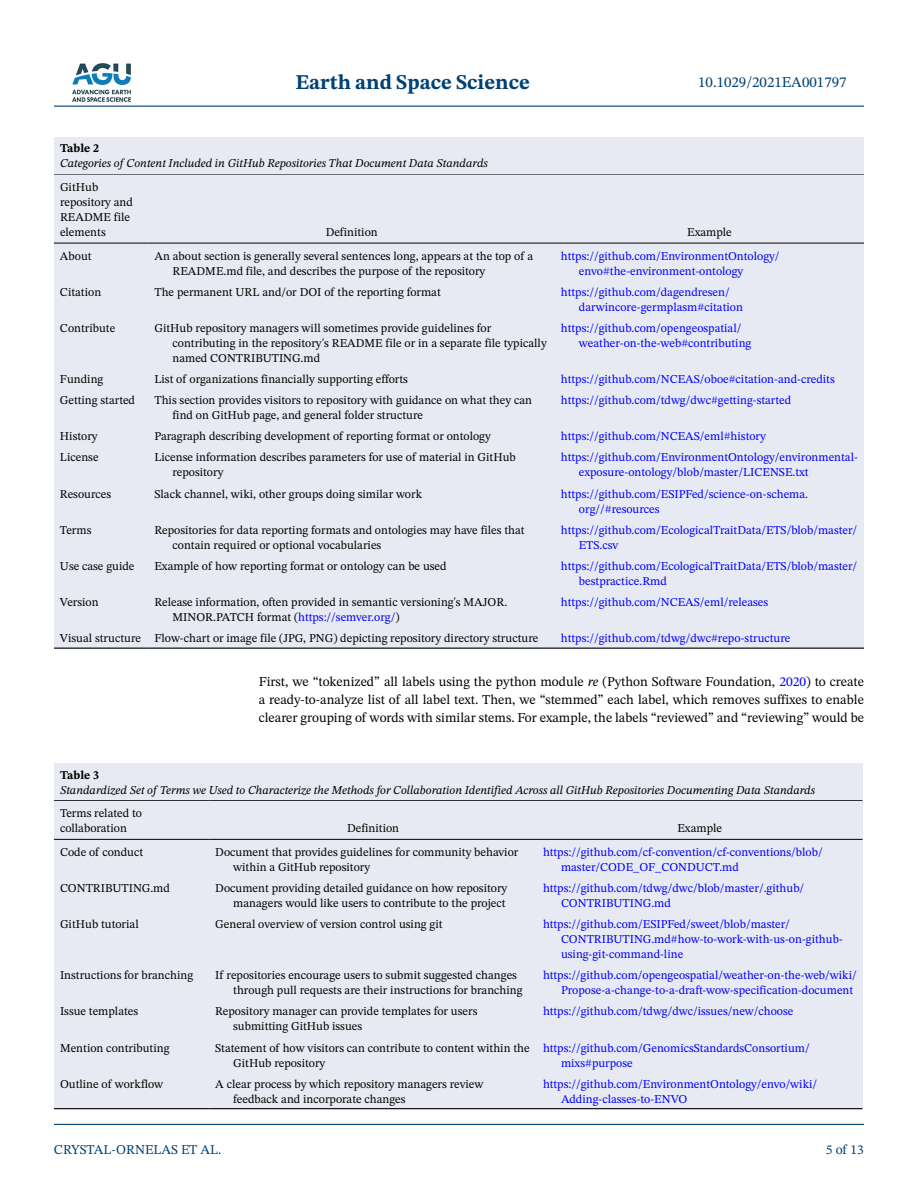
<style>
.page{position:relative;width:918px;height:1188px;background:#fff}
.page>*{position:absolute;margin:0;border:0;box-sizing:border-box;transform-origin:0 0}
.t1{font:700 21px "STIX Two Text";color:#004174}
.t2{font:15px "STIX Two Text";color:#004174}
.t3{font:13.5px/18px "STIX Two Text";color:#000;text-align:justify}
.t4{font:13.5px "STIX Two Text";color:#004174}
.t5{font:12px/15px "STIX Two Text";color:#000}
.t6{font:12px/15px "STIX Two Text";color:#00f}
.t7{font:italic 12px "STIX Two Text";color:#000}
.t8{font:700 12px "STIX Two Text";color:#000}
.s1{color:#00f}
.s2{font-style:italic}
</style>
<div class="page">
<hr style="left:54px;top:106px;width:810px;height:1px;background:#004174">
<hr style="left:54px;top:1124px;width:810px;height:1px;background:#004174">
<img style="left:72px;top:63px;width:59px;height:39px">
<div style="left:54px;top:173px;width:810px;height:476px;background:#e7eaf2"></div>
<hr style="left:54px;top:173px;width:94px;height:2px;background:#000">
<hr style="left:54px;top:243px;width:94px;height:1px;background:#000">
<hr style="left:148px;top:173px;width:407px;height:2px;background:#000">
<hr style="left:148px;top:243px;width:407px;height:1px;background:#000">
<hr style="left:555px;top:173px;width:309px;height:2px;background:#000">
<hr style="left:555px;top:243px;width:309px;height:1px;background:#000">
<hr style="left:54px;top:648px;width:94px;height:1px;background:#000">
<hr style="left:148px;top:648px;width:407px;height:1px;background:#000">
<hr style="left:555px;top:648px;width:309px;height:1px;background:#000">
<div style="left:54px;top:137px;width:810px;height:36px;background:#e7eaf2"></div>
<div style="left:54px;top:800px;width:808px;height:309px;background:#e7eaf2"></div>
<hr style="left:54px;top:800px;width:155px;height:1px;background:#000">
<hr style="left:54px;top:839px;width:155px;height:1px;background:#000">
<hr style="left:209px;top:800px;width:328px;height:1px;background:#000">
<hr style="left:209px;top:839px;width:328px;height:1px;background:#000">
<hr style="left:537px;top:800px;width:325px;height:1px;background:#000">
<hr style="left:537px;top:839px;width:325px;height:1px;background:#000">
<hr style="left:54px;top:1108px;width:155px;height:1px;background:#000">
<hr style="left:209px;top:1108px;width:328px;height:1px;background:#000">
<hr style="left:537px;top:1108px;width:325px;height:1px;background:#000">
<div style="left:54px;top:764px;width:808px;height:36px;background:#e7eaf2"></div>
<h1 class="t1" style="left:295px;top:67px;width:236px">Earth and Space Science</h1>
<p class="t8" style="left:60px;top:140px;width:41px">Table 2</p>
<p class="t7" style="left:60px;top:155px;width:429px">Categories of Content Included in GitHub Repositories That Document Data Standards</p>
<p class="t2" style="left:698px;top:72px;width:150px">10.1029/2021EA001797</p>
<p class="t5" style="left:60px;top:179px;width:74px">GitHub repository and<br>README file elements</p>
<p class="t5" style="left:326px;top:224px;width:54px">Definition</p>
<p class="t5" style="left:687px;top:224px;width:46px">Example</p>
<p class="t5" style="left:60px;top:248px;width:33px">About</p>
<p class="t5" style="left:172px;top:248px;width:362px;text-indent:-18px">An about section is generally several sentences long, appears at the top of a<br>README.md file, and describes the purpose of the repository</p>
<p class="t6" style="left:579px;top:248px;width:202px;text-indent:-18px">https://github.com/EnvironmentOntology/ envo#the-environment-ontology</p>
<p class="t5" style="left:60px;top:284px;width:43px">Citation</p>
<p class="t5" style="left:154px;top:284px;width:288px">The permanent URL and/or DOI of the reporting format</p>
<p class="t6" style="left:579px;top:284px;width:165px;text-indent:-18px">https://github.com/dagendresen/ darwincore-germplasm#citation</p>
<p class="t5" style="left:60px;top:320px;width:57px">Contribute</p>
<p class="t5" style="left:172px;top:320px;width:376px;text-indent:-18px">GitHub repository managers will sometimes provide guidelines for contributing in the repository's README file or in a separate file typically named CONTRIBUTING.md</p>
<p class="t6" style="left:579px;top:320px;width:174px;text-indent:-18px">https://github.com/opengeospatial/ weather-on-the-web#contributing</p>
<p class="t5" style="left:60px;top:371px;width:45px">Funding</p>
<p class="t5" style="left:154px;top:371px;width:255px">List of organizations financially supporting efforts</p>
<p class="t6" style="left:561px;top:371px;width:275px">https://github.com/NCEAS/oboe#citation-and-credits</p>
<p class="t5" style="left:60px;top:393px;width:77px">Getting started</p>
<p class="t5" style="left:172px;top:393px;width:361px;text-indent:-18px">This section provides visitors to repository with guidance on what they can find on GitHub page, and general folder structure</p>
<p class="t6" style="left:561px;top:393px;width:232px">https://github.com/tdwg/dwc#getting-started</p>
<p class="t5" style="left:60px;top:429px;width:39px">History</p>
<p class="t5" style="left:154px;top:429px;width:338px">Paragraph describing development of reporting format or ontology</p>
<p class="t6" style="left:561px;top:429px;width:206px">https://github.com/NCEAS/eml#history</p>
<p class="t5" style="left:60px;top:450px;width:40px">License</p>
<p class="t5" style="left:172px;top:450px;width:345px;text-indent:-18px">License information describes parameters for use of material in GitHub repository</p>
<p class="t6" style="left:579px;top:450px;width:280px;text-indent:-18px">https://github.com/EnvironmentOntology/environmental&shy;exposure-ontology/blob/master/LICENSE.txt</p>
<p class="t5" style="left:60px;top:486px;width:53px">Resources</p>
<p class="t5" style="left:154px;top:486px;width:269px">Slack channel, wiki, other groups doing similar work</p>
<p class="t6" style="left:579px;top:486px;width:231px;text-indent:-18px">https://github.com/ESIPFed/science-on-schema. org//#resources</p>
<p class="t5" style="left:60px;top:522px;width:33px">Terms</p>
<p class="t5" style="left:172px;top:522px;width:354px;text-indent:-18px">Repositories for data reporting formats and ontologies may have files that contain required or optional vocabularies</p>
<p class="t6" style="left:579px;top:522px;width:280px;text-indent:-18px">https://github.com/EcologicalTraitData/ETS/blob/master/<br>ETS.csv</p>
<p class="t5" style="left:60px;top:558px;width:76px">Use case guide</p>
<p class="t5" style="left:154px;top:558px;width:294px">Example of how reporting format or ontology can be used</p>
<p class="t6" style="left:579px;top:558px;width:280px;text-indent:-18px">https://github.com/EcologicalTraitData/ETS/blob/master/ bestpractice.Rmd</p>
<p class="t5" style="left:60px;top:594px;width:40px">Version</p>
<p class="t5" style="left:172px;top:594px;width:336px;text-indent:-18px">Release information, often provided in semantic versioning's MAJOR.<br>MINOR.PATCH format (<span class="s1">https://semver.org/</span>)</p>
<p class="t6" style="left:561px;top:594px;width:209px">https://github.com/NCEAS/eml/releases</p>
<p class="t5" style="left:60px;top:631px;width:480px">Visual structure Flow-chart or image file (JPG, PNG) depicting repository directory structure</p>
<p class="t6" style="left:561px;top:631px;width:231px">https://github.com/tdwg/dwc#repo-structure</p>
<p class="t3" style="left:259px;top:672px;width:607px">First, we “tokenized” all labels using the python module <span class="s2">re</span> (Python Software Foundation, <span class="s1">2020</span>) to create a ready-to-analyze list of all label text. Then, we “stemmed” each label, which removes suffixes to enable clearer grouping of words with similar stems. For example, the labels “reviewed” and “reviewing” would be</p>
<p class="t8" style="left:60px;top:766px;width:41px">Table 3</p>
<p class="t7" style="left:60px;top:781px;width:757px">Standardized Set of Terms we Used to Characterize the Methods for Collaboration Identified Across all GitHub Repositories Documenting Data Standards</p>
<p class="t5" style="left:60px;top:805px;width:83px">Terms related to collaboration</p>
<p class="t5" style="left:347px;top:820px;width:54px">Definition</p>
<p class="t5" style="left:677px;top:820px;width:46px">Example</p>
<p class="t5" style="left:60px;top:844px;width:85px">Code of conduct</p>
<p class="t5" style="left:233px;top:844px;width:287px;text-indent:-18px">Document that provides guidelines for community behavior within a GitHub repository</p>
<p class="t6" style="left:561px;top:844px;width:263px;text-indent:-18px">https://github.com/cf-convention/cf-conventions/blob/ master/CODE_OF_CONDUCT.md</p>
<p class="t5" style="left:60px;top:880px;width:111px">CONTRIBUTING.md</p>
<p class="t5" style="left:215px;top:880px;width:294px;text-align:right">Document providing detailed guidance on how repository managers would like users to contribute to the project</p>
<p class="t6" style="left:561px;top:880px;width:245px;text-indent:-18px">https://github.com/tdwg/dwc/blob/master/.github/<br>CONTRIBUTING.md</p>
<p class="t5" style="left:60px;top:917px;width:80px">GitHub tutorial</p>
<p class="t5" style="left:215px;top:917px;width:229px">General overview of version control using git</p>
<p class="t6" style="left:561px;top:917px;width:283px;text-indent:-18px">https://github.com/ESIPFed/sweet/blob/master/<br>CONTRIBUTING.md#how-to-work-with-us-on-github&shy;using-git-command-line</p>
<p class="t5" style="left:60px;top:968px;width:135px">Instructions for branching</p>
<p class="t5" style="left:233px;top:968px;width:291px;text-indent:-18px">If repositories encourage users to submit suggested changes through pull requests are their instructions for branching</p>
<p class="t6" style="left:543px;top:968px;width:315px;text-align:right">https://github.com/opengeospatial/weather-on-the-web/wiki/<br>Propose-a-change-to-a-draft-wow-specification-document</p>
<p class="t5" style="left:60px;top:1004px;width:80px">Issue templates</p>
<p class="t5" style="left:233px;top:1004px;width:246px;text-indent:-18px">Repository manager can provide templates for users submitting GitHub issues</p>
<p class="t6" style="left:543px;top:1004px;width:252px">https://github.com/tdwg/dwc/issues/new/choose</p>
<p class="t5" style="left:60px;top:1040px;width:111px">Mention contributing</p>
<p class="t5" style="left:233px;top:1040px;width:298px;text-indent:-18px">Statement of how visitors can contribute to content within the<br>GitHub repository</p>
<p class="t6" style="left:561px;top:1040px;width:250px;text-indent:-18px">https://github.com/GenomicsStandardsConsortium/ mixs#purpose</p>
<p class="t5" style="left:60px;top:1076px;width:105px">Outline of workflow</p>
<p class="t5" style="left:233px;top:1076px;width:252px;text-indent:-18px">A clear process by which repository managers review feedback and incorporate changes</p>
<p class="t6" style="left:561px;top:1076px;width:258px;text-indent:-18px">https://github.com/EnvironmentOntology/envo/wiki/<br>Adding-classes-to-ENVO</p>
<p class="t4" style="left:54px;top:1140px;width:169px">CRYSTAL-ORNELAS ET AL.</p>
<p class="t4" style="left:826px;top:1140px;width:40px">5 of 13</p>
</div>
